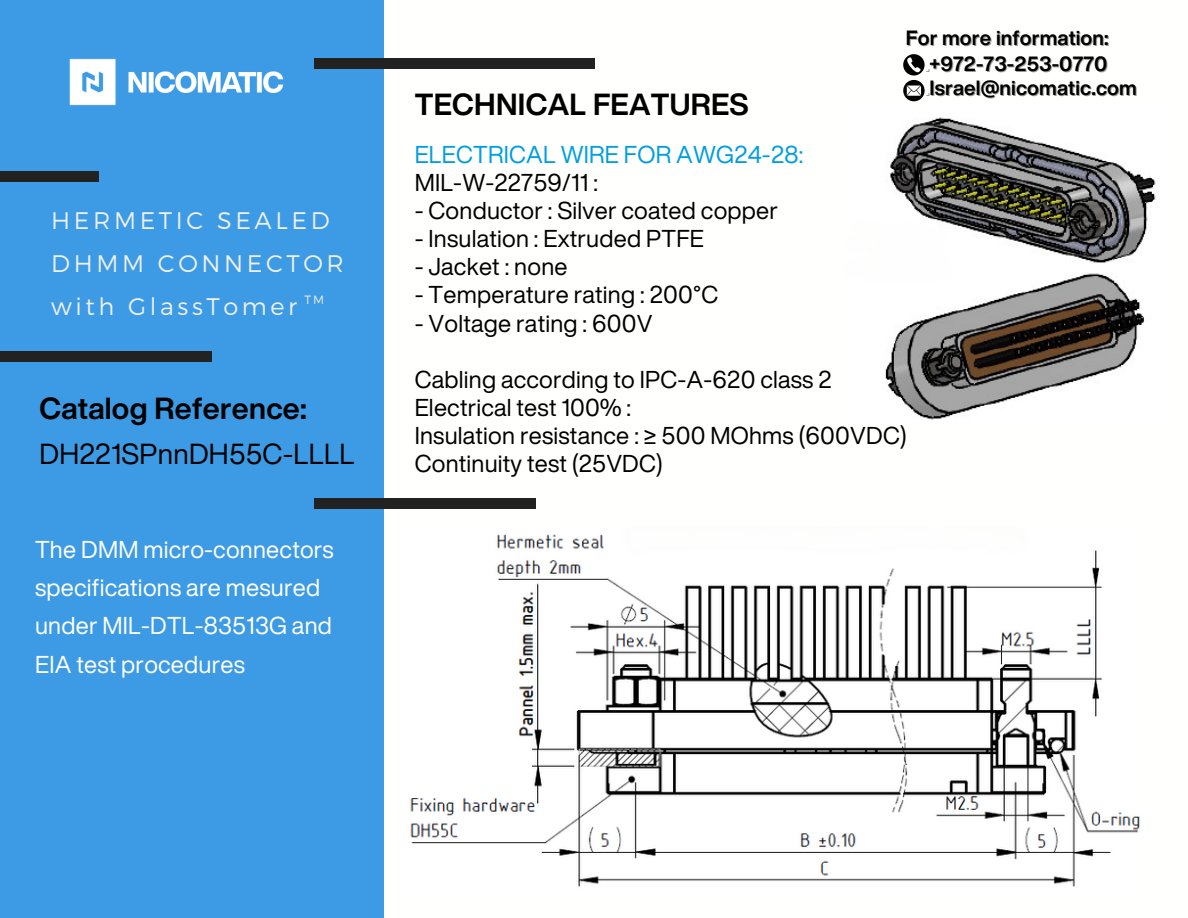
<style>
.page{position:relative;width:1188px;height:918px;background:#fff}
.page>*{position:absolute;margin:0;border:0;box-sizing:border-box;transform-origin:0 0}
.t1{font:700 30px "Helvetica Now Display";letter-spacing:.01em;color:#000}
.t2{font:28.5px "Helvetica Now Display";letter-spacing:.01em;color:#000}
.t3{font:24px/28.2px "Helvetica Now Display";letter-spacing:.01em;color:#000}
.t4{font:24px/38.2px "Helvetica Now Display";letter-spacing:.01em;color:#fff}
.t5{font:300 24px/42.8px "Montserrat";letter-spacing:.15em;color:#efefef}
.t6{font:24px/28.2px "Helvetica Now Display";letter-spacing:.01em;color:#009ee0}
.t7{font:700 20.25px/24.3px "Helvetica Now Display";letter-spacing:.01em;color:#000}
.s1{color:rgb(0 0 0/.4)}
.s2{color:#000}
</style>
<div class="page">
<div style="left:0;top:0;width:383px;height:918px;background:#3c9be4"></div>
<div style="left:0;top:171px;width:98px;height:10px;background:#222"></div>
<div style="left:0;top:351px;width:211px;height:10px;background:#222"></div>
<div style="left:314px;top:499px;width:222px;height:10px;background:#222"></div>
<div style="left:314px;top:58px;width:280px;height:10px;background:#222"></div>
<img style="left:69px;top:58px;width:215px;height:48px">
<svg style="left:903px;top:54px;width:22px;height:47px"></svg>
<img style="left:410px;top:534px;width:730px;height:353px">
<img style="left:885px;top:117px;width:271px;height:303px">
<p class="t5" style="left:51px;top:198px;width:294px">HERMETIC SEALED<br>DHMM CONNECTOR with GlassTomer <sup>TM</sup></p>
<h1 class="t1" style="left:39px;top:386px;width:269px">Catalog Reference:</h1>
<p class="t2" style="left:39px;top:432px;width:316px">DH221SPnnDH55C-LLLL</p>
<h5 class="t4" style="left:35px;top:530px;width:300px">The DMM micro-connectors specifications are mesured under MIL-DTL-83513G and<br>EIA test procedures</h5>
<h3 class="t1" style="left:415px;top:82px;width:336px">TECHNICAL FEATURES</h3>
<h6 class="t7" style="left:906px;top:26px;width:204px">For more information:</h6>
<p class="t7" style="left:926px;top:51px;width:213px"><span class="s1">.</span>+972-73-253-0770 <span class="s1">.</span>Israel@nicomatic.com</p>
<p class="t6" style="left:415px;top:140px;width:390px">ELECTRICAL WIRE FOR AWG24-28:<br><span class="s2">MIL-W-22759/11 :</span></p>
<p class="t3" style="left:415px;top:196px;width:365px">- Conductor : Silver coated copper</p>
<p class="t3" style="left:415px;top:224px;width:291px">- Insulation : Extruded PTFE</p>
<p class="t3" style="left:415px;top:252px;width:154px">- Jacket : none</p>
<p class="t3" style="left:415px;top:280px;width:305px">- Temperature rating : 200°C</p>
<p class="t3" style="left:415px;top:309px;width:239px">- Voltage rating : 600V</p>
<p class="t3" style="left:415px;top:365px;width:493px">Cabling according to IPC-A-620 class 2<br>Electrical test 100% :<br>Insulation resistance : ≥ 500 MOhms (600VDC)<br>Continuity test (25VDC)</p>
</div>
